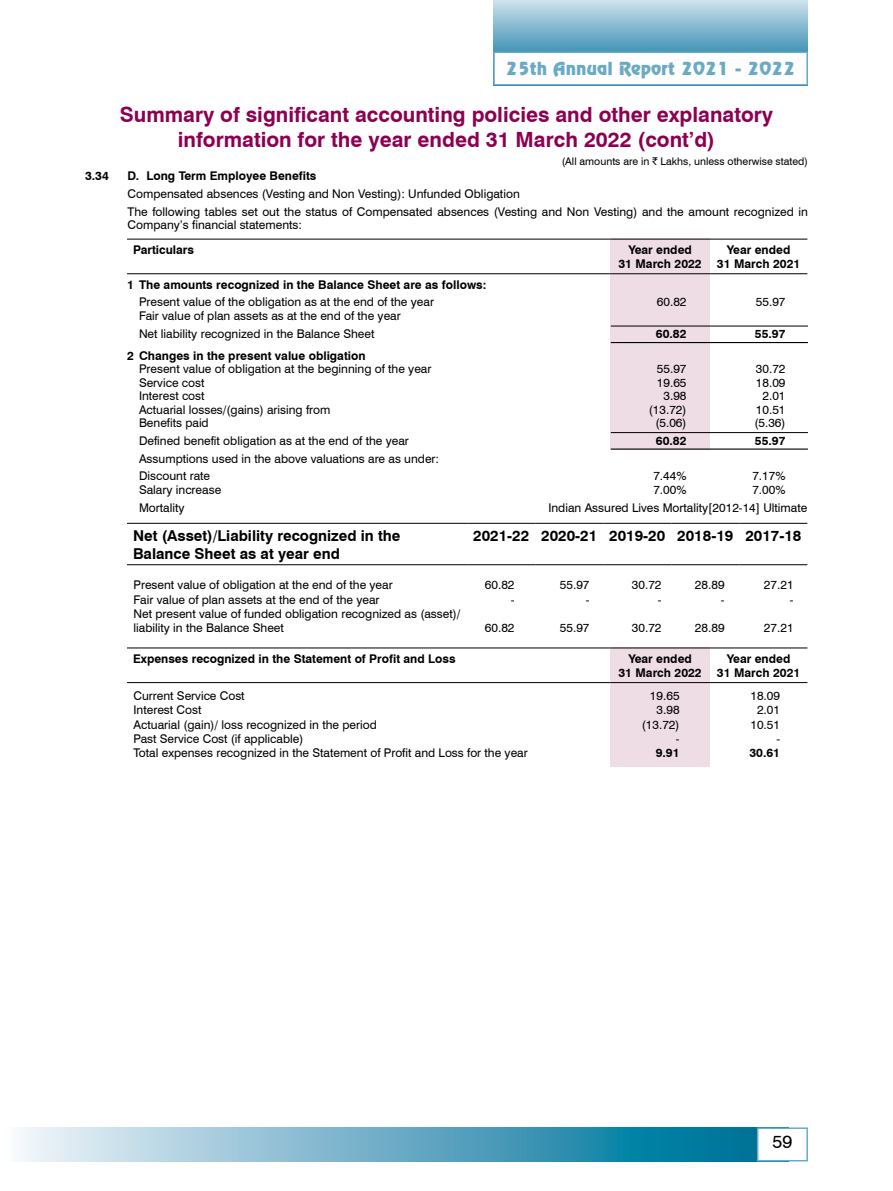
<style>
.page{position:relative;width:893px;height:1191px;background:#fff}
.page>*{position:absolute;margin:0;border:0;box-sizing:border-box;transform-origin:0 0}
.t1{font:700 21px/25.2px "Swiss 721 BT";color:#8c0052;text-align:center}
.t2{font:18px "Revue BT";color:#6baac5}
.t3{font:18px "Swiss 721 BT";color:#000}
.t4{font:700 15px/18px "Swiss 721 BT";color:#000}
.t5{font:12px/17.7px "Swiss 721 BT";color:#000}
.t6{font:700 12px/13.5px "Swiss 721 BT";color:#000;text-align:center}
.t7{font:10.5px "Swiss 721 BT";color:#000}
.s1{font-family:"Rupee Foradian"}
</style>
<div class="page">
<svg style="left:18px;top:1127px;width:739px;height:34px;background:#6caec7"></svg>
<svg style="left:493px;top:0;width:315px;height:52px;background:#88bad1"></svg>
<div style="left:757px;top:1127px;width:51px;height:34px;background:#fff;border:2px solid #6baac5"></div>
<div style="left:493px;top:52px;width:315px;height:34px;background:#fff;border:2px solid #6baac5"></div>
<div style="left:610px;top:238px;width:99px;height:211px;background:#efdde5"></div>
<div style="left:610px;top:648px;width:99px;height:119px;background:#efdde5"></div>
<hr style="left:127px;top:239px;width:483px;height:1px;background:#000">
<hr style="left:610px;top:239px;width:100px;height:1px;background:#000">
<hr style="left:710px;top:239px;width:97px;height:1px;background:#000">
<hr style="left:127px;top:273px;width:483px;height:1px;background:#000">
<hr style="left:610px;top:273px;width:100px;height:1px;background:#000">
<hr style="left:710px;top:273px;width:97px;height:1px;background:#000">
<hr style="left:127px;top:647px;width:483px;height:1px;background:#000">
<hr style="left:610px;top:647px;width:100px;height:1px;background:#000">
<hr style="left:710px;top:647px;width:97px;height:1px;background:#000">
<hr style="left:127px;top:682px;width:483px;height:1px;background:#000">
<hr style="left:610px;top:682px;width:100px;height:1px;background:#000">
<hr style="left:710px;top:682px;width:97px;height:1px;background:#000">
<hr style="left:611px;top:326px;width:197px;height:1px;background:#000">
<hr style="left:611px;top:432px;width:197px;height:1px;background:#000">
<hr style="left:611px;top:342px;width:197px;height:1px;background:#000">
<hr style="left:611px;top:448px;width:197px;height:1px;background:#000">
<hr style="left:127px;top:523px;width:340px;height:1px;background:#000">
<hr style="left:467px;top:523px;width:68px;height:1px;background:#000">
<hr style="left:535px;top:523px;width:68px;height:1px;background:#000">
<hr style="left:603px;top:523px;width:68px;height:1px;background:#000">
<hr style="left:671px;top:523px;width:68px;height:1px;background:#000">
<hr style="left:739px;top:523px;width:68px;height:1px;background:#000">
<hr style="left:127px;top:564px;width:340px;height:1px;background:#000">
<hr style="left:467px;top:564px;width:68px;height:1px;background:#000">
<hr style="left:535px;top:564px;width:68px;height:1px;background:#000">
<hr style="left:603px;top:564px;width:68px;height:1px;background:#000">
<hr style="left:671px;top:564px;width:68px;height:1px;background:#000">
<hr style="left:739px;top:564px;width:68px;height:1px;background:#000">
<h2 class="t2" style="left:506px;top:57px;width:291px">25th Annual Report 2021 - 2022</h2>
<h1 class="t1" style="left:120px;top:102px;width:655px">Summary of significant accounting policies and other explanatory information for the year ended 31 March 2022 (cont’d)</h1>
<p class="t7" style="left:562px;top:155px;width:248px">(All amounts are in <span class="s1">`</span> Lakhs, unless otherwise stated)</p>
<p class="t6" style="left:85px;top:169px;width:25px">3.34</p>
<p class="t6" style="left:128px;top:169px;width:190px">D. Long Term Employee Benefits</p>
<p class="t5" style="left:128px;top:185px;width:682px">Compensated absences (Vesting and Non Vesting): Unfunded Obligation<br>The following tables set out the status of Compensated absences (Vesting and Non Vesting) and the amount recognized in</p>
<p class="t5" style="left:128px;top:216px;width:176px">Company’s financial statements:</p>
<p class="t6" style="left:133px;top:243px;width:63px">Particulars</p>
<p class="t6" style="left:618px;top:243px;width:85px">Year ended<br>31 March 2022</p>
<p class="t6" style="left:717px;top:243px;width:85px">Year ended<br>31 March 2021</p>
<p class="t6" style="left:127px;top:277px;width:361px">1 The amounts recognized in the Balance Sheet are as follows:</p>
<p class="t5" style="left:139px;top:293px;width:296px">Present value of the obligation as at the end of the year</p>
<p class="t5" style="left:657px;top:293px;width:31px">60.82</p>
<p class="t5" style="left:756px;top:293px;width:31px">55.97</p>
<p class="t5" style="left:139px;top:307px;width:263px">Fair value of plan assets as at the end of the year<br>Net liability recognized in the Balance Sheet</p>
<p class="t6" style="left:656px;top:326px;width:32px">60.82</p>
<p class="t6" style="left:755px;top:326px;width:32px">55.97</p>
<p class="t6" style="left:127px;top:348px;width:240px">2 Changes in the present value obligation</p>
<p class="t5" style="left:139px;top:360px;width:294px">Present value of obligation at the beginning of the year</p>
<p class="t5" style="left:657px;top:360px;width:31px">55.97</p>
<p class="t5" style="left:756px;top:360px;width:31px">30.72</p>
<p class="t5" style="left:139px;top:373px;width:67px">Service cost</p>
<p class="t5" style="left:657px;top:373px;width:31px">19.65</p>
<p class="t5" style="left:756px;top:373px;width:31px">18.09</p>
<p class="t5" style="left:139px;top:387px;width:67px">Interest cost</p>
<p class="t5" style="left:663px;top:387px;width:25px">3.98</p>
<p class="t5" style="left:762px;top:387px;width:25px">2.01</p>
<p class="t5" style="left:139px;top:400px;width:193px">Actuarial losses/(gains) arising from</p>
<p class="t5" style="left:649px;top:400px;width:39px">(13.72)</p>
<p class="t5" style="left:756px;top:400px;width:31px">10.51</p>
<p class="t5" style="left:139px;top:414px;width:71px">Benefits paid</p>
<p class="t5" style="left:655px;top:414px;width:33px">(5.06)</p>
<p class="t5" style="left:754px;top:414px;width:33px">(5.36)</p>
<p class="t5" style="left:139px;top:432px;width:271px">Defined benefit obligation as at the end of the year</p>
<p class="t6" style="left:656px;top:434px;width:32px">60.82</p>
<p class="t6" style="left:755px;top:434px;width:32px">55.97</p>
<p class="t5" style="left:139px;top:449px;width:302px">Assumptions used in the above valuations are as under:<br>Discount rate</p>
<p class="t5" style="left:653px;top:467px;width:35px">7.44%</p>
<p class="t5" style="left:752px;top:467px;width:35px">7.17%</p>
<p class="t5" style="left:139px;top:481px;width:84px">Salary increase</p>
<p class="t5" style="left:653px;top:481px;width:35px">7.00%</p>
<p class="t5" style="left:752px;top:481px;width:35px">7.00%</p>
<p class="t5" style="left:139px;top:498px;width:47px">Mortality</p>
<p class="t5" style="left:548px;top:498px;width:261px">Indian Assured Lives Mortality[2012-14] Ultimate</p>
<p class="t4" style="left:133px;top:526px;width:269px">Net (Asset)/Liability recognized in the<br>Balance Sheet as at year end</p>
<p class="t4" style="left:473px;top:526px;width:330px">2021-22 2020-21 2019-20 2018-19 2017-18</p>
<p class="t5" style="left:134px;top:576px;width:261px">Present value of obligation at the end of the year</p>
<p class="t5" style="left:485px;top:576px;width:31px">60.82</p>
<p class="t5" style="left:560px;top:576px;width:31px">55.97</p>
<p class="t5" style="left:632px;top:576px;width:31px">30.72</p>
<p class="t5" style="left:695px;top:576px;width:31px">28.89</p>
<p class="t5" style="left:764px;top:576px;width:31px">27.21</p>
<p class="t5" style="left:134px;top:590px;width:248px">Fair value of plan assets at the end of the year</p>
<p class="t5" style="left:511px;top:590px;width:5px">-</p>
<p class="t5" style="left:586px;top:590px;width:5px">-</p>
<p class="t5" style="left:658px;top:590px;width:5px">-</p>
<p class="t5" style="left:721px;top:590px;width:5px">-</p>
<p class="t5" style="left:790px;top:590px;width:5px">-</p>
<p class="t5" style="left:134px;top:606px;width:328px;line-height:14.4px">Net present value of funded obligation recognized as (asset)/ liability in the Balance Sheet</p>
<p class="t5" style="left:485px;top:619px;width:31px">60.82</p>
<p class="t5" style="left:560px;top:619px;width:31px">55.97</p>
<p class="t5" style="left:632px;top:619px;width:31px">30.72</p>
<p class="t5" style="left:695px;top:619px;width:31px">28.89</p>
<p class="t5" style="left:764px;top:619px;width:31px">27.21</p>
<p class="t6" style="left:133px;top:652px;width:324px">Expenses recognized in the Statement of Profit and Loss</p>
<p class="t6" style="left:618px;top:652px;width:85px">Year ended<br>31 March 2022</p>
<p class="t6" style="left:717px;top:652px;width:85px">Year ended<br>31 March 2021</p>
<p class="t5" style="left:134px;top:686px;width:113px">Current Service Cost</p>
<p class="t5" style="left:650px;top:686px;width:31px">19.65</p>
<p class="t5" style="left:750px;top:686px;width:31px">18.09</p>
<p class="t5" style="left:134px;top:701px;width:69px">Interest Cost</p>
<p class="t5" style="left:656px;top:701px;width:25px">3.98</p>
<p class="t5" style="left:757px;top:701px;width:25px">2.01</p>
<p class="t5" style="left:134px;top:715px;width:245px">Actuarial (gain)/ loss recognized in the period</p>
<p class="t5" style="left:642px;top:715px;width:39px">(13.72)</p>
<p class="t5" style="left:750px;top:715px;width:31px">10.51</p>
<p class="t5" style="left:134px;top:730px;width:171px">Past Service Cost (if applicable)</p>
<p class="t5" style="left:676px;top:730px;width:5px">-</p>
<p class="t5" style="left:776px;top:730px;width:5px">-</p>
<p class="t5" style="left:134px;top:744px;width:396px">Total expenses recognized in the Statement of Profit and Loss for the year</p>
<p class="t6" style="left:656px;top:746px;width:25px">9.91</p>
<p class="t6" style="left:749px;top:746px;width:32px">30.61</p>
<h2 class="t3" style="left:772px;top:1131px;width:21px">59</h2>
</div>
